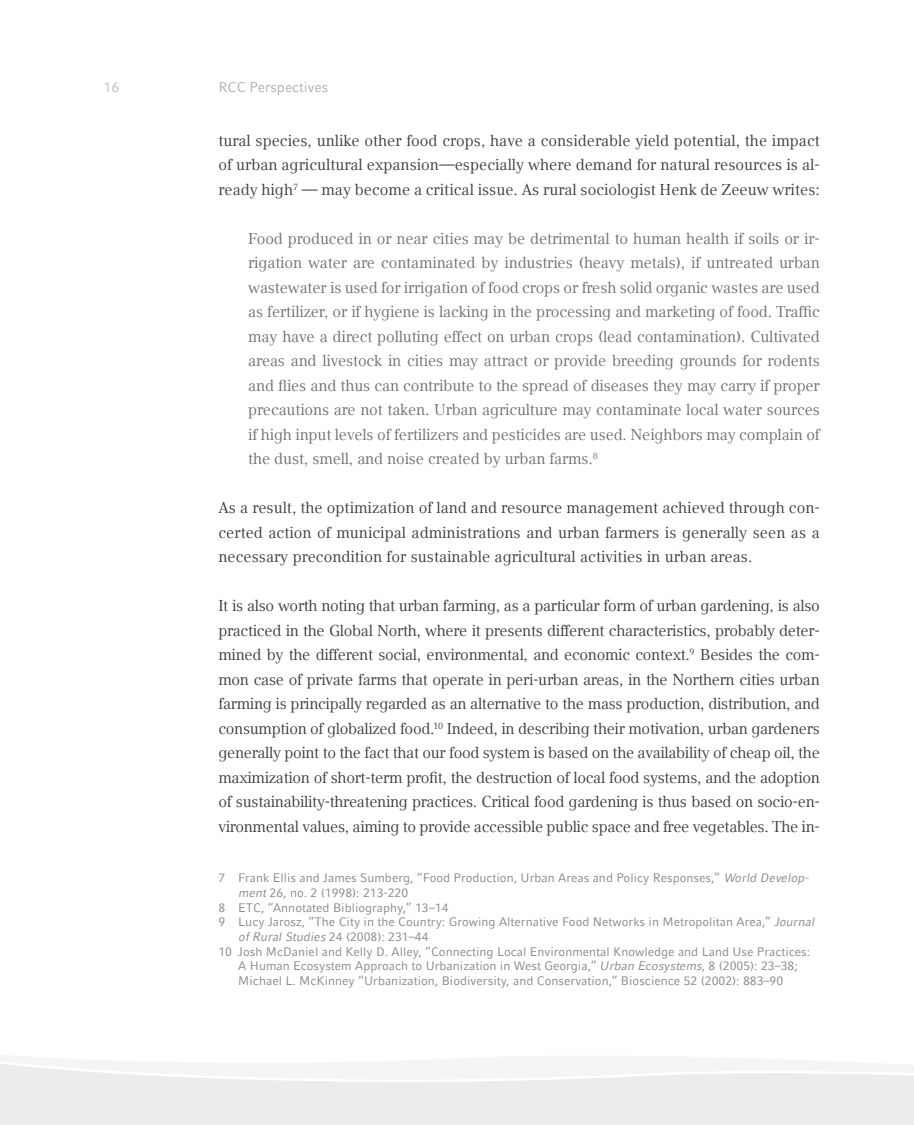
<style>
.page{position:relative;width:914px;height:1125px;background:#fff}
.page>*{position:absolute;margin:0;border:0;box-sizing:border-box;transform-origin:0 0}
.t1{font:15.75px/24.5px "LMU Compatil Text";color:#3b3b3a;text-align:justify}
.t2{font:15.75px/24.5px "LMU Compatil Text";letter-spacing:-.01em;color:#6f6f6e;text-align:justify}
.t3{font:14px "LMU Compatil Fact";color:#adaeae}
.t4{font:14px "LMU Compatil Fact";color:#bbbcbd}
.t5{font:12.25px "LMU Compatil Fact";color:#878786}
.s1{font-style:italic}
</style>
<div class="page">
<svg style="left:0;top:1063px;width:913px;height:62px;fill:#ebecec"></svg>
<p class="t4" style="left:103px;top:79px;width:17px">16</p>
<p class="t3" style="left:218px;top:79px;width:111px">RCC Perspectives</p>
<p class="t1" style="left:218px;top:128px;width:603px">tural species, unlike other food crops, have a considerable yield potential, the impact of urban agricultural expansion—especially where demand for natural resources is al&shy;ready high<sup>7</sup> — may become a critical issue. As rural sociologist Henk de Zeeuw writes:</p>
<p class="t2" style="left:248px;top:226px;width:573px">Food produced in or near cities may be detrimental to human health if soils or ir&shy;rigation water are contaminated by industries (heavy metals), if untreated urban wastewater is used for irrigation of food crops or fresh solid organic wastes are used as fertilizer, or if hygiene is lacking in the processing and marketing of food. Traffic may have a direct polluting effect on urban crops (lead contamination). Cultivated areas and livestock in cities may attract or provide breeding grounds for rodents and flies and thus can contribute to the spread of diseases they may carry if proper precautions are not taken. Urban agriculture may contaminate local water sources if high input levels of fertilizers and pesticides are used. Neighbors may complain of the dust, smell, and noise created by urban farms.<sup>8</sup></p>
<p class="t1" style="left:218px;top:495px;width:602px">As a result, the optimization of land and resource management achieved through con&shy;certed action of municipal administrations and urban farmers is generally seen as a necessary precondition for sustainable agricultural activities in urban areas.</p>
<p class="t1" style="left:218px;top:593px;width:603px">It is also worth noting that urban farming, as a particular form of urban gardening, is also practiced in the Global North, where it presents different characteristics, probably deter&shy;mined by the different social, environmental, and economic context.<sup>9</sup> Besides the com&shy;mon case of private farms that operate in peri-urban areas, in the Northern cities urban farming is principally regarded as an alternative to the mass production, distribution, and consumption of globalized food.<sup>10</sup> Indeed, in describing their motivation, urban gardeners generally point to the fact that our food system is based on the availability of cheap oil, the maximization of short-term profit, the destruction of local food systems, and the adoption of sustainability-threatening practices. Critical food gardening is thus based on socio-en&shy;vironmental values, aiming to provide accessible public space and free vegetables. The in-</p>
<p class="t5" style="left:218px;top:870px;width:591px">7 Frank Ellis and James Sumberg, “Food Production, Urban Areas and Policy Responses,” <span class="s1">World Develop-</span></p>
<p class="t5" style="left:238px;top:885px;width:171px"><span class="s1">ment</span> 26, no. 2 (1998): 213-220</p>
<p class="t5" style="left:218px;top:900px;width:231px">8 ETC, “Annotated Bibliography,” 13–14</p>
<p class="t5" style="left:218px;top:915px;width:597px">9 Lucy Jarosz, “The City in the Country: Growing Alternative Food Networks in Metropolitan Area,” <span class="s1">Journal</span></p>
<p class="t5" style="left:238px;top:929px;width:192px"><span class="s1">of Rural Studies</span> 24 (2008): 231–44</p>
<p class="t5" style="left:218px;top:944px;width:593px">10 Josh McDaniel and Kelly D. Alley, “Connecting Local Environmental Knowledge and Land Use Practices:</p>
<p class="t5" style="left:238px;top:959px;width:561px">A Human Ecosystem Approach to Urbanization in West Georgia,” <span class="s1">Urban Ecosystems</span>, 8 (2005): 23–38;</p>
<p class="t5" style="left:238px;top:973px;width:546px">Michael L. McKinney “Urbanization, Biodiversity, and Conservation,” Bioscience 52 (2002): 883–90</p>
</div>
